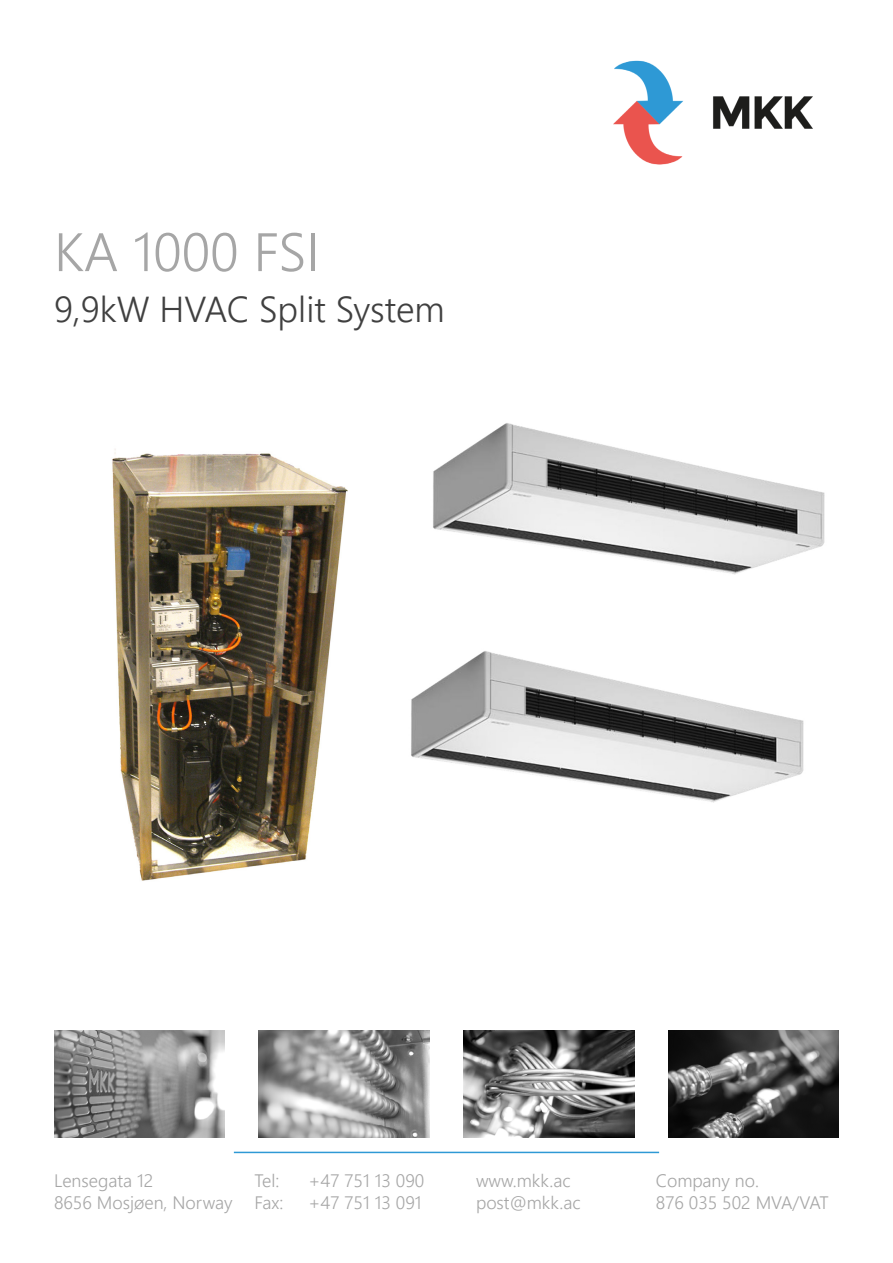
<style>
.page{position:relative;width:893px;height:1263px;background:#fff}
.page>*{position:absolute;margin:0;border:0;box-sizing:border-box;transform-origin:0 0}
.t1{font:300 54px "Segoe UI";color:#a6a6a6}
.t2{font:300 36px "Segoe UI";color:#404040}
.t3{font:300 18px "Segoe UI";color:#a6a6a6}
</style>
<div class="page">
<img style="left:613px;top:60px;width:200px;height:105px">
<hr style="left:234px;top:1152px;width:425px;height:1px;background:#2e99d5">
<img style="left:54px;top:1031px;width:170px;height:106px">
<img style="left:259px;top:1031px;width:170px;height:106px">
<img style="left:464px;top:1031px;width:170px;height:106px">
<img style="left:669px;top:1031px;width:170px;height:106px">
<img style="left:433px;top:423px;width:392px;height:152px">
<img style="left:411px;top:651px;width:393px;height:152px">
<img style="left:112px;top:449px;width:236px;height:432px">
<p class="t1" style="left:54px;top:211px;width:267px">KA 1000 FSI</p>
<p class="t2" style="left:54px;top:282px;width:392px">9,9kW HVAC Split System</p>
<p class="t3" style="left:54px;top:1167px;width:101px">Lensegata 12</p>
<p class="t3" style="left:54px;top:1189px;width:180px">8656 Mosjøen, Norway</p>
<p class="t3" style="left:255px;top:1167px;width:26px">Tel:</p>
<p class="t3" style="left:309px;top:1167px;width:117px">+47 751 13 090</p>
<p class="t3" style="left:255px;top:1189px;width:30px">Fax:</p>
<p class="t3" style="left:309px;top:1189px;width:115px">+47 751 13 091</p>
<p class="t3" style="left:476px;top:1167px;width:96px">www.mkk.ac</p>
<p class="t3" style="left:476px;top:1189px;width:106px">post@mkk.ac</p>
<p class="t3" style="left:656px;top:1167px;width:105px">Company no.</p>
<p class="t3" style="left:656px;top:1189px;width:175px">876 035 502 MVA/VAT</p>
</div>
